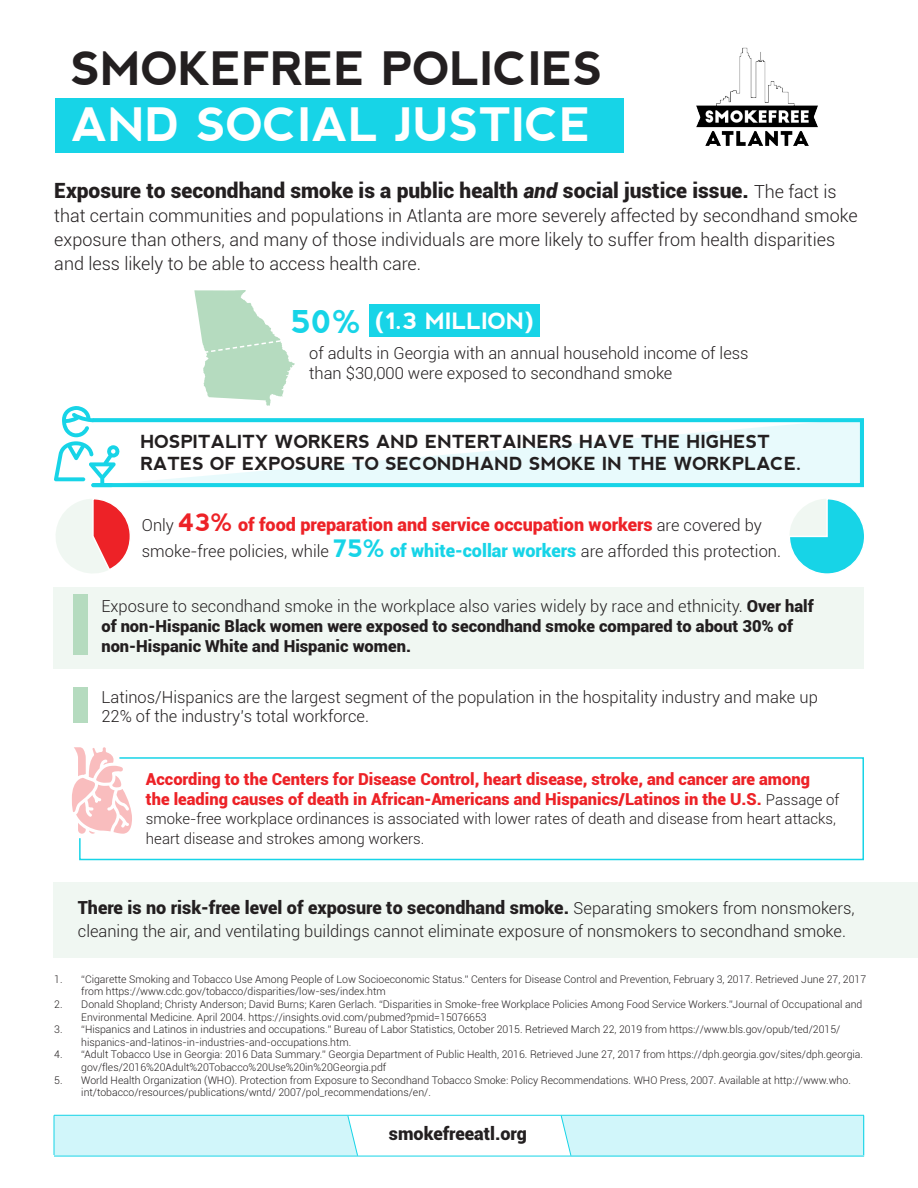
<style>
.page{position:relative;width:918px;height:1188px;background:#fff}
.page>*{position:absolute;margin:0;border:0;box-sizing:border-box;transform-origin:0 0}
.t1{font:700 46.05px/56.1px "nevis";color:#231f20}
.t2{font:700 31.35px "nevis";color:#17d4e7}
.t3{font:700 22.5px "nevis";color:#fff}
.t4{font:900 21px "Roboto";color:#231f20}
.t5{font:300 18px/24px "Roboto";color:#231f20}
.t6{font:900 18px "Roboto";color:#231f20}
.t7{font:700 18px "nevis";color:#231f20}
.t8{font:900 18px "Roboto";color:#ed2227}
.t9{font:300 16.5px "Roboto";color:#231f20}
.t10{font:900 16.5px "Roboto";color:#ed2227}
.t11{font:900 16.5px "Roboto";color:#231f20}
.t12{font:300 15px/19.5px "Roboto";color:#231f20}
.t13{font:300 10.5px/12.6px "Roboto";color:#231f20}
.s1{color:#fff}
.s2{font-style:italic}
.s3{font-weight:300;font-size:18px}
.s4{font-weight:300;font-size:16.5px;color:#231f20}
.s5{font-family:"nevis";font-weight:700;font-size:24px}
.s6{font-family:"nevis";font-weight:700;font-size:24px;color:#17d4e7}
.s7{font-weight:900;font-size:18px;color:#17d4e7}
.s8{font-weight:900}
.s9{font-weight:300;font-size:15px;color:#231f20}
.s10{font-weight:300;font-size:16.5px}
</style>
<div class="page">
<svg style="left:194px;top:290px;width:101px;height:116px"></svg>
<div style="left:53px;top:587px;width:811px;height:81px;background:#f0f7f2"></div>
<div style="left:56px;top:98px;width:568px;height:54px;background:#17d4e7"></div>
<img style="left:696px;top:47px;width:122px;height:99px">
<hr style="left:54px;top:1115px;width:810px;height:1px;background:#17d4e7">
<hr style="left:54px;top:1156px;width:810px;height:1px;background:#17d4e7">
<svg style="left:54px;top:1115px;width:305px;height:42px;background:#c9f4f9"></svg>
<svg style="left:560px;top:1115px;width:305px;height:42px;background:#c9f4f9"></svg>
<hr style="left:54px;top:1115px;width:1px;height:40px;background:#17d4e7">
<hr style="left:863px;top:1115px;width:1px;height:40px;background:#17d4e7">
<svg style="left:138px;top:423px;width:721px;height:59px;fill:#e8fafc"></svg>
<svg style="left:54px;top:406px;width:66px;height:76px"></svg>
<div style="left:91px;top:418px;width:773px;height:69px;border:4px solid #17d4e7"></div>
<svg style="left:790px;top:499px;width:74px;height:75px"></svg>
<svg style="left:56px;top:499px;width:74px;height:74px"></svg>
<div style="left:73px;top:688px;width:15px;height:35px;background:#b5dbbf"></div>
<div style="left:73px;top:594px;width:15px;height:61px;background:#b5dbbf"></div>
<div style="left:53px;top:882px;width:865px;height:76px;background:#f0f7f2"></div>
<div style="left:369px;top:305px;width:170px;height:32px;background:#17d4e7"></div>
<svg style="left:72px;top:747px;width:40px;height:71px"></svg>
<svg style="left:78px;top:756px;width:786px;height:105px"></svg>
<p class="t1" style="left:71px;top:41px;width:533px">SMOKEFREE POLICIES<br><span class="s1">AND SOCIAL JUSTICE</span></p>
<p class="t4" style="left:54px;top:175px;width:784px">Exposure to secondhand smoke is a public health <span class="s2">and</span> social justice issue. <span class="s3">The fact is</span></p>
<p class="t5" style="left:54px;top:203px;width:805px">that certain communities and populations in Atlanta are more severely affected by secondhand smoke exposure than others, and many of those individuals are more likely to suffer from health disparities</p>
<p class="t5" style="left:54px;top:251px;width:368px">and less likely to be able to access health care.</p>
<p class="t2" style="left:291px;top:304px;width:72px">50%</p>
<p class="t3" style="left:375px;top:308px;width:161px">(1.3 MILLION)</p>
<p class="t9" style="left:309px;top:341px;width:441px">of adults in Georgia with an annual household income of less</p>
<p class="t9" style="left:309px;top:361px;width:365px">than $30,000 were exposed to secondhand smoke</p>
<p class="t7" style="left:140px;top:431px;width:631px">HOSPITALITY WORKERS AND ENTERTAINERS HAVE THE HIGHEST</p>
<p class="t7" style="left:140px;top:454px;width:663px">RATES OF EXPOSURE TO SECONDHAND SMOKE IN THE WORKPLACE.</p>
<p class="t8" style="left:142px;top:512px;width:622px"><span class="s4">Only</span> <span class="s5">43%</span> of food preparation and service occupation workers <span class="s4">are covered by</span></p>
<p class="t9" style="left:142px;top:539px;width:641px">smoke-free policies, while <span class="s6">75%</span> <span class="s7">of white-collar workers</span> are afforded this protection.</p>
<p class="t9" style="left:101px;top:595px;width:714px">Exposure to secondhand smoke in the workplace also varies widely by race and ethnicity. <span class="s8">Over half</span></p>
<p class="t11" style="left:101px;top:614px;width:693px">of non-Hispanic Black women were exposed to secondhand smoke compared to about 30% of</p>
<p class="t11" style="left:101px;top:634px;width:311px">non-Hispanic White and Hispanic women.</p>
<p class="t9" style="left:101px;top:685px;width:718px">Latinos/Hispanics are the largest segment of the population in the hospitality industry and make up</p>
<p class="t9" style="left:101px;top:705px;width:269px">22% of the industry’s total workforce.</p>
<p class="t10" style="left:146px;top:767px;width:666px">According to the Centers for Disease Control, heart disease, stroke, and cancer are among</p>
<p class="t10" style="left:146px;top:787px;width:695px">the leading causes of death in African-Americans and Hispanics/Latinos in the U.S. <span class="s9">Passage of</span></p>
<p class="t12" style="left:146px;top:809px;width:692px">smoke-free workplace ordinances is associated with lower rates of death and disease from heart attacks, heart disease and strokes among workers.</p>
<p class="t6" style="left:78px;top:895px;width:778px">There is no risk-free level of exposure to secondhand smoke. <span class="s10">Separating smokers from nonsmokers,</span></p>
<p class="t9" style="left:78px;top:919px;width:770px">cleaning the air, and ventilating buildings cannot eliminate exposure of nonsmokers to secondhand smoke.</p>
<p class="t13" style="left:81px;top:972px;width:786px;text-indent:-27px">1. “Cigarette Smoking and Tobacco Use Among People of Low Socioeconomic Status.” Centers for Disease Control and Prevention, February 3, 2017. Retrieved June 27, 2017 from https://www.cdc.gov/tobacco/disparities/low-ses/index.htm</p>
<p class="t13" style="left:81px;top:998px;width:783px;text-indent:-27px">2. Donald Shopland; Christy Anderson; David Burns; Karen Gerlach. “Disparities in Smoke-free Workplace Policies Among Food Service Workers.”Journal of Occupational and<br>Environmental Medicine. April 2004. https://insights.ovid.com/pubmed?pmid=15076653</p>
<p class="t13" style="left:81px;top:1023px;width:761px;text-indent:-27px">3. “Hispanics and Latinos in industries and occupations.” Bureau of Labor Statistics, October 2015. Retrieved March 22, 2019 from https://www.bls.gov/opub/ted/2015/ hispanics-and-latinos-in-industries-and-occupations.htm.</p>
<p class="t13" style="left:81px;top:1048px;width:783px;text-indent:-27px">4. “Adult Tobacco Use in Georgia: 2016 Data Summary.” Georgia Department of Public Health, 2016. Retrieved June 27, 2017 from https://dph.georgia.gov/sites/dph.georgia. gov/fles/2016%20Adult%20Tobacco%20Use%20in%20Georgia.pdf</p>
<p class="t13" style="left:81px;top:1073px;width:771px;text-indent:-27px">5. World Health Organization (WHO). Protection from Exposure to Secondhand Tobacco Smoke: Policy Recommendations. WHO Press, 2007. Available at http://www.who. int/tobacco/resources/publications/wntd/ 2007/pol_recommendations/en/.</p>
<p class="t6" style="left:389px;top:1121px;width:140px">smokefreeatl.org</p>
</div>
